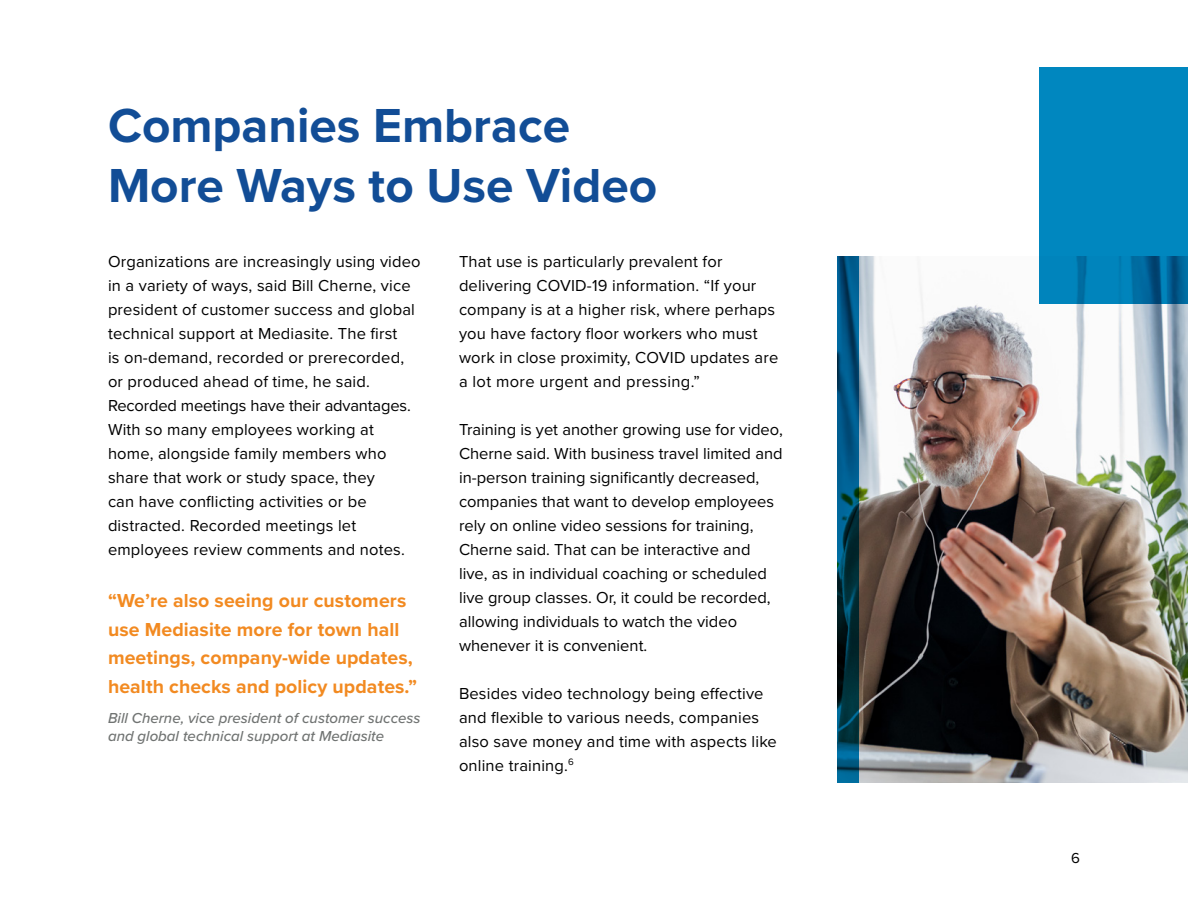
<style>
.page{position:relative;width:1188px;height:918px;background:#fff}
.page>*{position:absolute;margin:0;border:0;box-sizing:border-box;transform-origin:0 0}
.Heading_1{font:700 49.5px/60px "Proxima Nova";color:#124d96}
.t1{font:700 19.5px/28.5px "Proxima Nova";letter-spacing:.005em;color:#f28a21}
.t2{font:16.5px/24px "Proxima Nova";letter-spacing:.01em;color:#000}
.t3{font:italic 500 15px/18px "Proxima Nova";color:#707372}
.t4{font:15px "Proxima Nova";color:#000}
</style>
<div class="page">
<img style="left:858px;top:256px;width:330px;height:527px">
<svg style="left:837px;top:256px;width:21px;height:527px;background:#004665"></svg>
<div style="left:1040px;top:68px;width:148px;height:236px;background:#0087bf"></div>
<p class="Heading_1" style="left:108px;top:98px;width:551px">Companies Embrace<br>More Ways to Use Video</p>
<p class="t2" style="left:108px;top:250px;width:314px">Organizations are increasingly using video in a variety of ways, said Bill Cherne, vice president of customer success and global technical support at Mediasite. The first<br>is on-demand, recorded or prerecorded, or produced ahead of time, he said.<br>Recorded meetings have their advantages.<br>With so many employees working at home, alongside family members who share that work or study space, they<br>can have conflicting activities or be distracted. Recorded meetings let employees review comments and notes.</p>
<p class="t1" style="left:108px;top:587px;width:311px">“We’re also seeing our customers use Mediasite more for town hall meetings, company-wide updates, health checks and policy updates.”</p>
<p class="t3" style="left:108px;top:709px;width:314px">Bill Cherne, vice president of customer success and global technical support at Mediasite</p>
<p class="t2" style="left:459px;top:250px;width:321px">That use is particularly prevalent for delivering COVID-19 information. “If your company is at a higher risk, where perhaps you have factory floor workers who must work in close proximity, COVID updates are a lot more urgent and pressing.”</p>
<p class="t2" style="left:459px;top:418px;width:326px">Training is yet another growing use for video, Cherne said. With business travel limited and in-person training significantly decreased, companies that want to develop employees rely on online video sessions for training, Cherne said. That can be interactive and live, as in individual coaching or scheduled live group classes. Or, it could be recorded, allowing individuals to watch the video whenever it is convenient.</p>
<p class="t2" style="left:459px;top:682px;width:319px">Besides video technology being effective and flexible to various needs, companies also save money and time with aspects like online training.<sup>6</sup></p>
<p class="t4" style="left:1071px;top:849px;width:10px">6</p>
</div>
